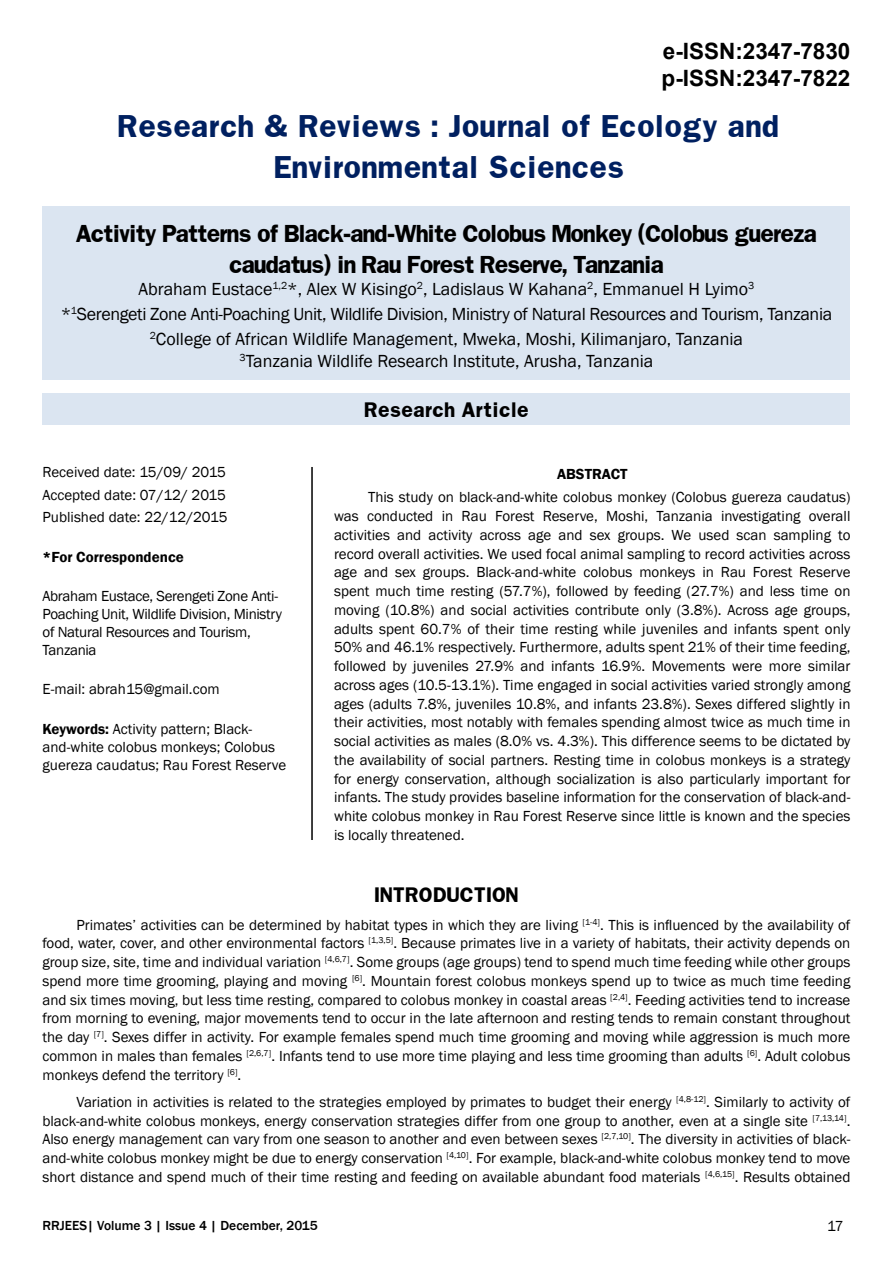
<style>
.page{position:relative;width:893px;height:1263px;background:#fff}
.page>*{position:absolute;margin:0;border:0;box-sizing:border-box;transform-origin:0 0}
.t1{font:700 27px/40.5px "Franklin";color:#002060;text-align:center}
.t2{font:700 22.5px/27px "Arial";color:#000}
.t3{font:700 21px/31.5px "Franklin";letter-spacing:-.06em;color:#000;text-align:center}
.t4{font:18px/24.9px "Franklin Gothic";color:#000;text-align:center}
.t5{font:700 18px "Franklin";color:#000}
.t6{font:15px/18.8px "Franklin Gothic";color:#000;text-align:justify}
.t7{font:15px/18px "Franklin Gothic";letter-spacing:-.02em;color:#000}
.t8{font:600 15px "Franklin Gothic";color:#000}
.t9{font:500 13.5px "Franklin Gothic";color:#000}
.s1{font-weight:600}
</style>
<div class="page">
<div style="left:43px;top:206px;width:807px;height:174px;background:#dbe5f1"></div>
<div style="left:43px;top:393px;width:807px;height:31px;background:#dbe5f1"></div>
<hr style="left:311px;top:467px;width:2px;height:373px;background:#000">
<h2 class="t2" style="left:662px;top:38px;width:190px">e-ISSN:2347-7830 p-ISSN:2347-7822</h2>
<h1 class="t1" style="left:118px;top:106px;width:663px">Research &amp; Reviews : Journal of Ecology and<br>Environmental Sciences</h1>
<h3 class="t3" style="left:76px;top:217px;width:743px">Activity Patterns of Black-and-White Colobus Monkey (Colobus guereza caudatus) in Rau Forest Reserve, Tanzania</h3>
<p class="t4" style="left:61px;top:277px;width:773px">Abraham Eustace<sup>1,2</sup>*, Alex W Kisingo<sup>2</sup>, Ladislaus W Kahana<sup>2</sup>, Emmanuel H Lyimo<sup>3<br></sup>*<sup>1</sup>Serengeti Zone Anti-Poaching Unit, Wildlife Division, Ministry of Natural Resources and Tourism, Tanzania<br><sup>2</sup>College of African Wildlife Management, Mweka, Moshi, Kilimanjaro, Tanzania</p>
<p class="t4" style="left:240px;top:349px;width:415px"><sup>3</sup>Tanzania Wildlife Research Institute, Arusha, Tanzania</p>
<p class="t5" style="left:364px;top:397px;width:166px">Research Article</p>
<p class="t6" style="left:43px;top:461px;width:187px;line-height:22.5px">Received date: 15/09/ 2015<br>Accepted date: 07/12/ 2015<br>Published date: 22/12/2015</p>
<p class="t8" style="left:43px;top:547px;width:143px">*For Correspondence</p>
<p class="t7" style="left:43px;top:587px;width:241px">Abraham Eustace, Serengeti Zone Anti-<br>Poaching Unit, Wildlife Division, Ministry of Natural Resources and Tourism,<br>Tanzania</p>
<p class="t6" style="left:43px;top:680px;width:179px">E-mail: abrah15@gmail.com</p>
<p class="t6" style="left:43px;top:720px;width:245px;line-height:18px;text-align:left"><span class="s1">Keywords:</span> Activity pattern; Black&shy;and-white colobus monkeys; Colobus guereza caudatus; Rau Forest Reserve</p>
<p class="t8" style="left:557px;top:465px;width:72px">ABSTRACT</p>
<p class="t6" style="left:334px;top:488px;width:518px;text-indent:34px">This study on black-and-white colobus monkey (Colobus guereza caudatus) was conducted in Rau Forest Reserve, Moshi, Tanzania investigating overall activities and activity across age and sex groups. We used scan sampling to record overall activities. We used focal animal sampling to record activities across age and sex groups. Black-and-white colobus monkeys in Rau Forest Reserve spent much time resting (57.7%), followed by feeding (27.7%) and less time on moving (10.8%) and social activities contribute only (3.8%). Across age groups, adults spent 60.7% of their time resting while juveniles and infants spent only 50% and 46.1% respectively. Furthermore, adults spent 21% of their time feeding, followed by juveniles 27.9% and infants 16.9%. Movements were more similar across ages (10.5-13.1%). Time engaged in social activities varied strongly among ages (adults 7.8%, juveniles 10.8%, and infants 23.8%). Sexes differed slightly in their activities, most notably with females spending almost twice as much time in social activities as males (8.0% vs. 4.3%). This difference seems to be dictated by the availability of social partners. Resting time in colobus monkeys is a strategy for energy conservation, although socialization is also particularly important for infants. The study provides baseline information for the conservation of black-and&shy;white colobus monkey in Rau Forest Reserve since little is known and the species is locally threatened.</p>
<p class="t5" style="left:374px;top:882px;width:146px">INTRODUCTION</p>
<p class="t6" style="left:42px;top:915px;width:809px;text-indent:34px">Primates’ activities can be determined by habitat types in which they are living <sup>[1-4]</sup>. This is influenced by the availability of food, water, cover, and other environmental factors <sup>[1,3,5]</sup>. Because primates live in a variety of habitats, their activity depends on group size, site, time and individual variation <sup>[4,6,7]</sup>. Some groups (age groups) tend to spend much time feeding while other groups spend more time grooming, playing and moving <sup>[6]</sup>. Mountain forest colobus monkeys spend up to twice as much time feeding and six times moving, but less time resting, compared to colobus monkey in coastal areas <sup>[2,4]</sup>. Feeding activities tend to increase from morning to evening, major movements tend to occur in the late afternoon and resting tends to remain constant throughout the day <sup>[7]</sup>. Sexes differ in activity. For example females spend much time grooming and moving while aggression is much more common in males than females <sup>[2,6,7]</sup>. Infants tend to use more time playing and less time grooming than adults <sup>[6]</sup>. Adult colobus monkeys defend the territory <sup>[6]</sup>.</p>
<p class="t6" style="left:42px;top:1093px;width:809px;text-indent:34px">Variation in activities is related to the strategies employed by primates to budget their energy <sup>[4,8-12]</sup>. Similarly to activity of black-and-white colobus monkeys, energy conservation strategies differ from one group to another, even at a single site <sup>[7,13,14]</sup>.<br>Also energy management can vary from one season to another and even between sexes <sup>[2,7,10]</sup>. The diversity in activities of black&shy;and-white colobus monkey might be due to energy conservation <sup>[4,10]</sup>. For example, black-and-white colobus monkey tend to move short distance and spend much of their time resting and feeding on available abundant food materials <sup>[4,6,15]</sup>. Results obtained</p>
<p class="t9" style="left:43px;top:1217px;width:277px">RRJEES| Volume 3 | Issue 4 | December, 2015</p>
<p class="t6" style="left:827px;top:1217px;width:18px">17</p>
</div>
